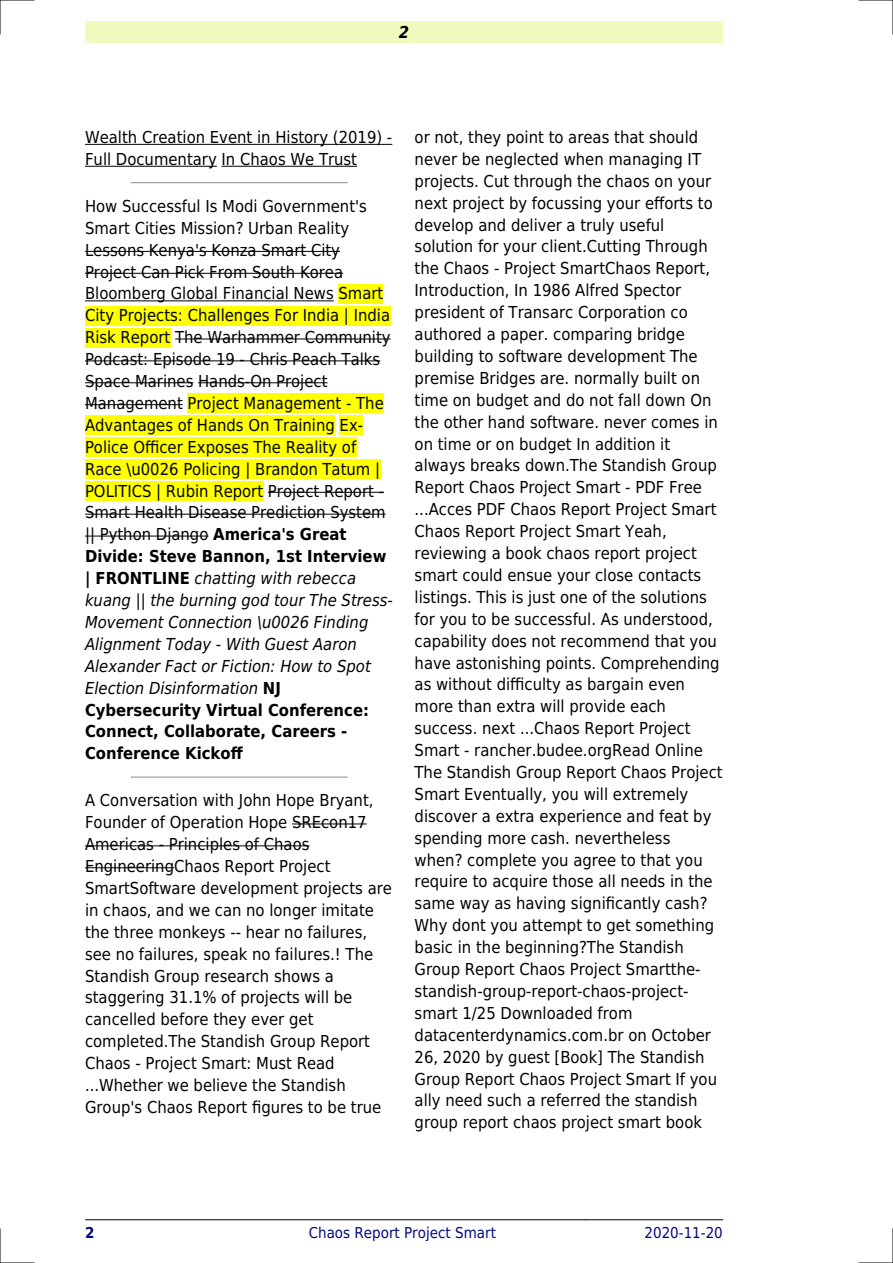
<style>
.page{position:relative;width:893px;height:1263px;background:#fff}
.page>*{position:absolute;margin:0;border:0;box-sizing:border-box;transform-origin:0 0}
.t1{font:16.5px/21.9px "DejaVu Sans Condensed";color:#000}
.t2{font:italic 700 16.5px "DejaVu Sans Condensed";color:#000}
.t3{font:15px "DejaVu Sans Condensed";color:#000880}
.t4{font:700 15px "DejaVu Sans Condensed";color:#000880}
.s1{font-weight:700}
.s2{font-style:italic}
</style>
<div class="page">
<div style="left:85px;top:21px;width:638px;height:22px;background:#effbbe"></div>
<hr style="left:85px;top:1219px;width:134px;height:1px;background:#000">
<hr style="left:220px;top:1219px;width:365px;height:1px;background:#000">
<hr style="left:585px;top:1219px;width:138px;height:1px;background:#000">
<hr style="left:85px;top:144px;width:307px;height:1px;background:#000">
<hr style="left:85px;top:166px;width:132px;height:1px;background:#000">
<hr style="left:222px;top:166px;width:135px;height:1px;background:#000">
<hr style="left:131px;top:182px;width:216px;height:1px;background:#999">
<hr style="left:85px;top:251px;width:255px;height:1px;background:#000">
<hr style="left:85px;top:273px;width:258px;height:1px;background:#000">
<hr style="left:85px;top:300px;width:249px;height:1px;background:#000">
<div style="left:338px;top:284px;width:45px;height:19px;background:#ff0"></div>
<div style="left:85px;top:306px;width:305px;height:19px;background:#ff0"></div>
<div style="left:85px;top:328px;width:85px;height:19px;background:#ff0"></div>
<hr style="left:175px;top:339px;width:216px;height:1px;background:#000">
<hr style="left:85px;top:360px;width:295px;height:1px;background:#000">
<hr style="left:85px;top:382px;width:108px;height:1px;background:#000">
<hr style="left:198px;top:382px;width:130px;height:1px;background:#000">
<hr style="left:85px;top:404px;width:98px;height:1px;background:#000">
<div style="left:188px;top:394px;width:196px;height:19px;background:#ff0"></div>
<div style="left:85px;top:415px;width:250px;height:20px;background:#ff0"></div>
<div style="left:340px;top:415px;width:23px;height:20px;background:#ff0"></div>
<div style="left:85px;top:437px;width:271px;height:20px;background:#ff0"></div>
<div style="left:85px;top:459px;width:295px;height:19px;background:#ff0"></div>
<div style="left:85px;top:481px;width:178px;height:19px;background:#ff0"></div>
<hr style="left:268px;top:492px;width:116px;height:1px;background:#000">
<hr style="left:85px;top:514px;width:301px;height:1px;background:#000">
<hr style="left:85px;top:536px;width:123px;height:1px;background:#000">
<hr style="left:131px;top:776px;width:216px;height:2px;background:#999">
<hr style="left:292px;top:823px;width:75px;height:1px;background:#000">
<hr style="left:85px;top:845px;width:225px;height:1px;background:#000">
<hr style="left:85px;top:867px;width:89px;height:1px;background:#000">
<hr style="left:0;top:0;width:34px;height:1px;background:#000">
<hr style="left:859px;top:0;width:34px;height:1px;background:#000">
<hr style="left:0;top:1262px;width:34px;height:1px;background:#000">
<hr style="left:859px;top:1262px;width:34px;height:1px;background:#000">
<hr style="left:0;top:0;width:1px;height:34px;background:#000">
<hr style="left:0;top:1229px;width:1px;height:34px;background:#000">
<hr style="left:892px;top:0;width:1px;height:34px;background:#000">
<hr style="left:892px;top:1229px;width:1px;height:34px;background:#000">
<p class="t2" style="left:399px;top:23px;width:12px">2</p>
<p class="t1" style="left:85px;top:126px;width:309px">Wealth Creation Event in History (2019) -<br>Full Documentary In Chaos We Trust</p>
<p class="t1" style="left:85px;top:195px;width:309px">How Successful Is Modi Government's Smart Cities Mission? Urban Reality Lessons Kenya's Konza Smart City Project Can Pick From South Korea Bloomberg Global Financial News Smart City Projects: Challenges For India | India Risk Report The Warhammer Community Podcast: Episode 19 - Chris Peach Talks Space Marines Hands-On Project Management Project Management - The Advantages of Hands On Training Ex-Police Officer Exposes The Reality of Race \u0026 Policing | Brandon Tatum | POLITICS | Rubin Report Project Report - Smart Health Disease Prediction System || Python Django <span class="s1">America's Great Divide: Steve Bannon, 1st Interview | FRONTLINE</span> <span class="s2">chatting with rebecca kuang || the burning god tour The Stress-Movement Connection \u0026 Finding Alignment Today - With Guest Aaron Alexander Fact or Fiction: How to Spot Election Disinformation</span> <span class="s1">NJ Cybersecurity Virtual Conference:<br>Connect, Collaborate, Careers - Conference Kickoff</span></p>
<p class="t1" style="left:85px;top:790px;width:308px">A Conversation with John Hope Bryant, Founder of Operation Hope SREcon17<br>Americas - Principles of Chaos EngineeringChaos Report Project SmartSoftware development projects are in chaos, and we can no longer imitate the three monkeys -- hear no failures, see no failures, speak no failures.! The Standish Group research shows a staggering 31.1% of projects will be cancelled before they ever get completed.The Standish Group Report Chaos - Project Smart: Must Read ...Whether we believe the Standish Group's Chaos Report figures to be true</p>
<p class="t1" style="left:415px;top:126px;width:310px">or not, they point to areas that should never be neglected when managing IT projects. Cut through the chaos on your next project by focussing your efforts to develop and deliver a truly useful solution for your client.Cutting Through the Chaos - Project SmartChaos Report, Introduction, In 1986 Alfred Spector president of Transarc Corporation co authored a paper. comparing bridge building to software development The premise Bridges are. normally built on time on budget and do not fall down On the other hand software. never comes in on time or on budget In addition it always breaks down.The Standish Group Report Chaos Project Smart - PDF Free ...Acces PDF Chaos Report Project Smart Chaos Report Project Smart Yeah, reviewing a book chaos report project smart could ensue your close contacts listings. This is just one of the solutions for you to be successful. As understood, capability does not recommend that you have astonishing points. Comprehending as without difficulty as bargain even more than extra will provide each success. next ...Chaos Report Project Smart - rancher.budee.orgRead Online The Standish Group Report Chaos Project Smart Eventually, you will extremely discover a extra experience and feat by spending more cash. nevertheless<br>when? complete you agree to that you require to acquire those all needs in the same way as having significantly cash?<br>Why dont you attempt to get something basic in the beginning?The Standish Group Report Chaos Project Smartthe&shy;standish-group-report-chaos-project&shy;smart 1/25 Downloaded from datacenterdynamics.com.br on October 26, 2020 by guest [Book] The Standish Group Report Chaos Project Smart If you ally need such a referred the standish group report chaos project smart book</p>
<p class="t4" style="left:85px;top:1224px;width:11px">2</p>
<p class="t3" style="left:309px;top:1224px;width:189px">Chaos Report Project Smart</p>
<p class="t3" style="left:644px;top:1224px;width:80px">2020-11-20</p>
</div>
